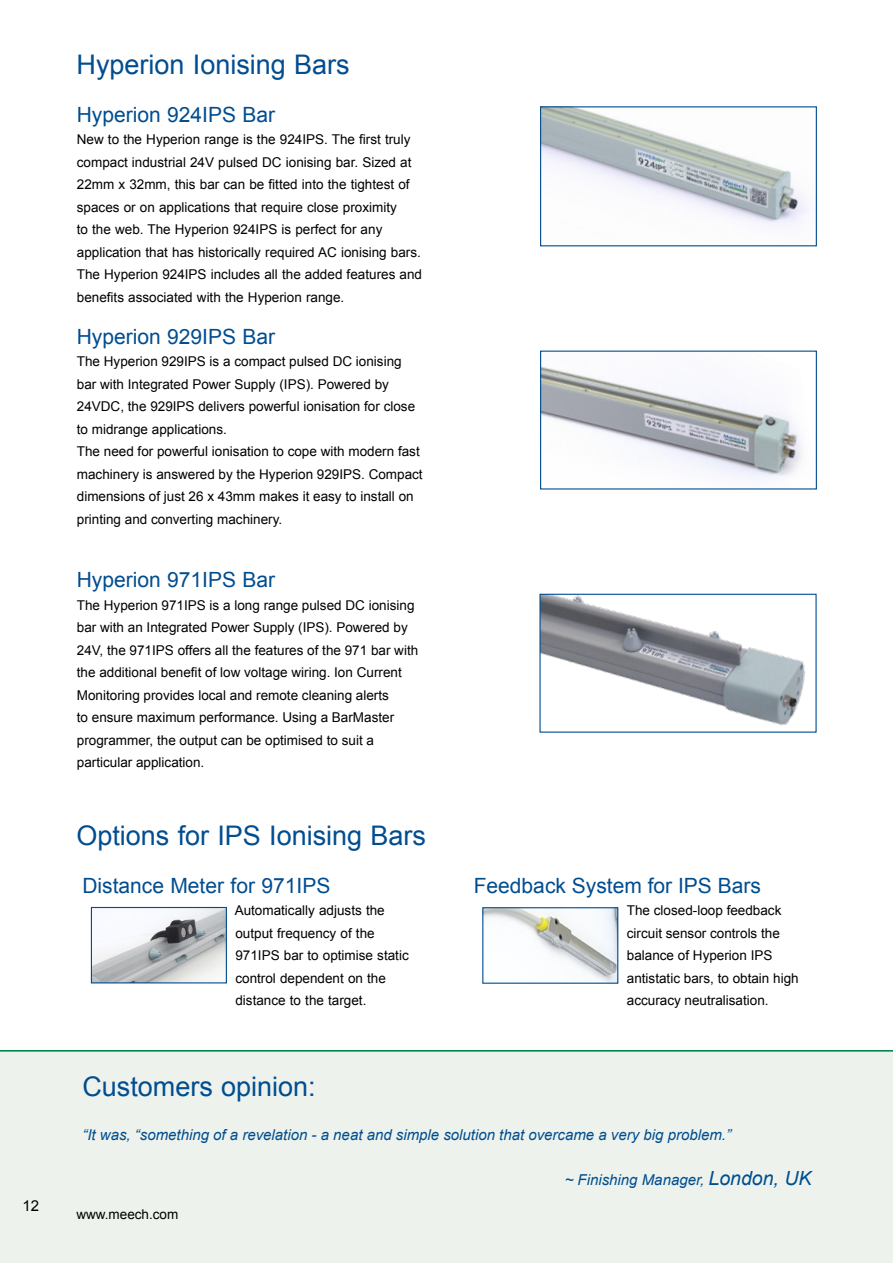
<style>
.page{position:relative;width:893px;height:1263px;background:#fff}
.page>*{position:absolute;margin:0;border:0;box-sizing:border-box;transform-origin:0 0}
.t1{font:27px "Arial";color:#004d90}
.t2{font:21px "Arial";color:#004d90}
.t3{font:italic 15px "Arial";color:#004d90}
.t4{font:15px "Arial";color:#000}
.t5{font:13.5px/22.5px "Arial";color:#000}
.s1{font-size:19.5px}
</style>
<div class="page">
<div style="left:0;top:1050px;width:893px;height:213px;background:#edf3ec"></div>
<img style="left:542px;top:366px;width:260px;height:114px">
<div style="left:540px;top:351px;width:277px;height:138px;border:1px solid #004d90"></div>
<img style="left:541px;top:596px;width:264px;height:130px">
<div style="left:539px;top:594px;width:278px;height:139px;border:1px solid #004d90"></div>
<img style="left:93px;top:909px;width:132px;height:72px">
<div style="left:91px;top:907px;width:136px;height:76px;border:1px solid #004d90"></div>
<img style="left:484px;top:909px;width:132px;height:73px">
<div style="left:482px;top:907px;width:136px;height:77px;border:1px solid #004d90"></div>
<img style="left:542px;top:108px;width:266px;height:119px">
<div style="left:540px;top:106px;width:277px;height:140px;border:1px solid #004d90"></div>
<p class="t4" style="left:23px;top:1196px;width:18px">12</p>
<h1 class="t1" style="left:77px;top:46px;width:275px">Hyperion Ionising Bars</h1>
<h2 class="t2" style="left:77px;top:100px;width:200px">Hyperion 924IPS Bar</h2>
<p class="t5" style="left:77px;top:128px;width:347px">New to the Hyperion range is the 924IPS. The first truly compact industrial 24V pulsed DC ionising bar. Sized at 22mm x 32mm, this bar can be fitted into the tightest of spaces or on applications that require close proximity<br>to the web. The Hyperion 924IPS is perfect for any application that has historically required AC ionising bars.<br>The Hyperion 924IPS includes all the added features and benefits associated with the Hyperion range.</p>
<h2 class="t2" style="left:77px;top:322px;width:200px">Hyperion 929IPS Bar</h2>
<p class="t5" style="left:77px;top:350px;width:347px">The Hyperion 929IPS is a compact pulsed DC ionising bar with Integrated Power Supply (IPS). Powered by 24VDC, the 929IPS delivers powerful ionisation for close to midrange applications.<br>The need for powerful ionisation to cope with modern fast machinery is answered by the Hyperion 929IPS. Compact dimensions of just 26 x 43mm makes it easy to install on printing and converting machinery.</p>
<h2 class="t2" style="left:77px;top:566px;width:200px">Hyperion 971IPS Bar</h2>
<p class="t5" style="left:77px;top:594px;width:343px">The Hyperion 971IPS is a long range pulsed DC ionising bar with an Integrated Power Supply (IPS). Powered by 24V, the 971IPS offers all the features of the 971 bar with the additional benefit of low voltage wiring. Ion Current Monitoring provides local and remote cleaning alerts<br>to ensure maximum performance. Using a BarMaster programmer, the output can be optimised to suit a particular application.</p>
<h1 class="t1" style="left:76px;top:817px;width:351px">Options for IPS Ionising Bars</h1>
<h2 class="t2" style="left:82px;top:872px;width:250px">Distance Meter for 971IPS</h2>
<p class="t5" style="left:235px;top:899px;width:176px">Automatically adjusts the output frequency of the<br>971IPS bar to optimise static control dependent on the distance to the target.</p>
<h2 class="t2" style="left:474px;top:872px;width:289px">Feedback System for IPS Bars</h2>
<p class="t5" style="left:627px;top:899px;width:173px">The closed-loop feedback circuit sensor controls the balance of Hyperion IPS antistatic bars, to obtain high accuracy neutralisation.</p>
<h1 class="t1" style="left:82px;top:1069px;width:235px">Customers opinion:</h1>
<p class="t3" style="left:82px;top:1125px;width:650px">“It was, “something of a revelation - a neat and simple solution that overcame a very big problem.”</p>
<p class="t3" style="left:565px;top:1170px;width:248px">~ Finishing Manager, <span class="s1">London, UK</span></p>
<p class="t5" style="left:76px;top:1203px;width:104px">www.meech.com</p>
</div>
